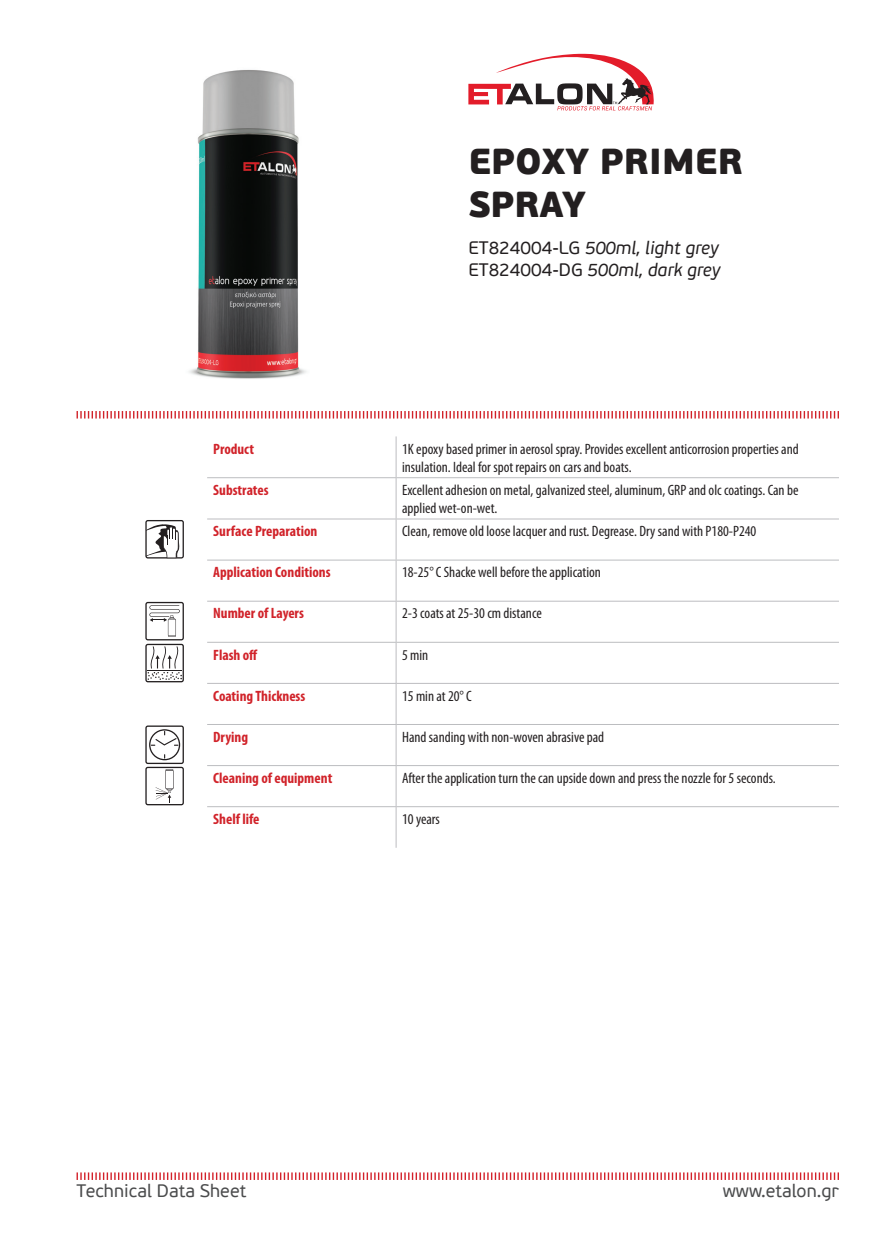
<style>
.page{position:relative;width:893px;height:1234px;background:#fff}
.page>*{position:absolute;margin:0;border:0;box-sizing:border-box;transform-origin:0 0}
.t1{font:900 36px/43.2px "PF Beau Sans Pro";color:#231f20}
.t2{font:italic 18px "PF Beau Sans Pro";color:#231f20}
.t3{font:18px "PF Beau Sans Pro";color:#4b4c4d}
.Column_Left{font:condensed 15px/18px "Myriad Pro";color:#231f20}
.Column_Left-2{font:700 condensed 15px "Myriad Pro";color:#d1232a}
.s1{font-style:normal}
</style>
<div class="page">
<svg style="left:76px;top:1172px;width:763px;height:8px"></svg>
<svg style="left:76px;top:411px;width:763px;height:8px"></svg>
<svg style="left:468px;top:54px;width:186px;height:56px"></svg>
<svg style="left:145px;top:520px;width:39px;height:38px"></svg>
<svg style="left:145px;top:725px;width:39px;height:80px"></svg>
<svg style="left:145px;top:601px;width:39px;height:81px"></svg>
<hr style="left:396px;top:436px;width:1px;height:41px;background:#bcbdc0">
<hr style="left:207px;top:477px;width:189px;height:1px;background:#bcbdc0">
<hr style="left:396px;top:477px;width:443px;height:1px;background:#bcbdc0">
<hr style="left:396px;top:478px;width:1px;height:40px;background:#bcbdc0">
<hr style="left:207px;top:518px;width:189px;height:1px;background:#bcbdc0">
<hr style="left:396px;top:518px;width:443px;height:1px;background:#bcbdc0">
<hr style="left:396px;top:519px;width:1px;height:40px;background:#bcbdc0">
<hr style="left:207px;top:559px;width:189px;height:1px;background:#bcbdc0">
<hr style="left:396px;top:559px;width:443px;height:1px;background:#bcbdc0">
<hr style="left:396px;top:560px;width:1px;height:40px;background:#bcbdc0">
<hr style="left:207px;top:600px;width:189px;height:1px;background:#bcbdc0">
<hr style="left:396px;top:600px;width:443px;height:1px;background:#bcbdc0">
<hr style="left:396px;top:601px;width:1px;height:40px;background:#bcbdc0">
<hr style="left:207px;top:641px;width:189px;height:1px;background:#bcbdc0">
<hr style="left:396px;top:641px;width:443px;height:1px;background:#bcbdc0">
<hr style="left:396px;top:642px;width:1px;height:41px;background:#bcbdc0">
<hr style="left:207px;top:683px;width:189px;height:1px;background:#bcbdc0">
<hr style="left:396px;top:683px;width:443px;height:1px;background:#bcbdc0">
<hr style="left:396px;top:683px;width:1px;height:41px;background:#bcbdc0">
<hr style="left:207px;top:724px;width:189px;height:1px;background:#bcbdc0">
<hr style="left:396px;top:724px;width:443px;height:1px;background:#bcbdc0">
<hr style="left:396px;top:724px;width:1px;height:41px;background:#bcbdc0">
<hr style="left:207px;top:765px;width:189px;height:1px;background:#bcbdc0">
<hr style="left:396px;top:765px;width:443px;height:1px;background:#bcbdc0">
<hr style="left:396px;top:765px;width:1px;height:41px;background:#bcbdc0">
<hr style="left:207px;top:806px;width:189px;height:1px;background:#bcbdc0">
<hr style="left:396px;top:806px;width:443px;height:1px;background:#bcbdc0">
<hr style="left:396px;top:806px;width:1px;height:41px;background:#bcbdc0">
<img style="left:189px;top:70px;width:118px;height:309px">
<p class="t1" style="left:468px;top:140px;width:276px">EPOXY PRIMER<br>SPRAY</p>
<p class="t2" style="left:468px;top:237px;width:252px"><span class="s1">ET824004-LG</span> 500ml, light grey</p>
<p class="t2" style="left:468px;top:259px;width:253px"><span class="s1">ET824004-DG</span> 500ml, dark grey</p>
<p class="Column_Left-2" style="left:213px;top:440px;width:42px">Product</p>
<p class="Column_Left" style="left:402px;top:439px;width:398px">1K epoxy based primer in aerosol spray. Provides excellent anticorrosion properties and insulation. Ideal for spot repairs on cars and boats.</p>
<p class="Column_Left-2" style="left:213px;top:481px;width:57px">Substrates</p>
<p class="Column_Left" style="left:402px;top:480px;width:398px">Excellent adhesion on metal, galvanized steel, aluminum, GRP and olc coatings. Can be applied wet-on-wet.</p>
<p class="Column_Left-2" style="left:213px;top:523px;width:106px">Surface Preparation</p>
<p class="Column_Left" style="left:402px;top:522px;width:356px">Clean, remove old loose lacquer and rust. Degrease. Dry sand with P180-P240</p>
<p class="Column_Left-2" style="left:213px;top:564px;width:119px">Application Conditions</p>
<p class="Column_Left" style="left:402px;top:563px;width:200px">18-25° C Shacke well before the application</p>
<p class="Column_Left-2" style="left:213px;top:605px;width:92px">Number of Layers</p>
<p class="Column_Left" style="left:402px;top:604px;width:141px">2-3 coats at 25-30 cm distance</p>
<p class="Column_Left-2" style="left:213px;top:646px;width:46px">Flash off</p>
<p class="Column_Left" style="left:402px;top:645px;width:28px">5 min</p>
<p class="Column_Left-2" style="left:213px;top:687px;width:94px">Coating Thickness</p>
<p class="Column_Left" style="left:402px;top:686px;width:71px">15 min at 20° C</p>
<p class="Column_Left-2" style="left:213px;top:728px;width:36px">Drying</p>
<p class="Column_Left" style="left:402px;top:727px;width:204px">Hand sanding with non-woven abrasive pad</p>
<p class="Column_Left-2" style="left:213px;top:769px;width:121px">Cleaning of equipment</p>
<p class="Column_Left" style="left:402px;top:768px;width:375px">After the application turn the can upside down and press the nozzle for 5 seconds.</p>
<p class="Column_Left-2" style="left:213px;top:810px;width:48px">Shelf life</p>
<p class="Column_Left" style="left:402px;top:809px;width:39px">10 years</p>
<p class="t3" style="left:77px;top:1180px;width:171px">Technical Data Sheet</p>
<p class="t3" style="left:723px;top:1180px;width:118px">www.etalon.gr</p>
</div>
